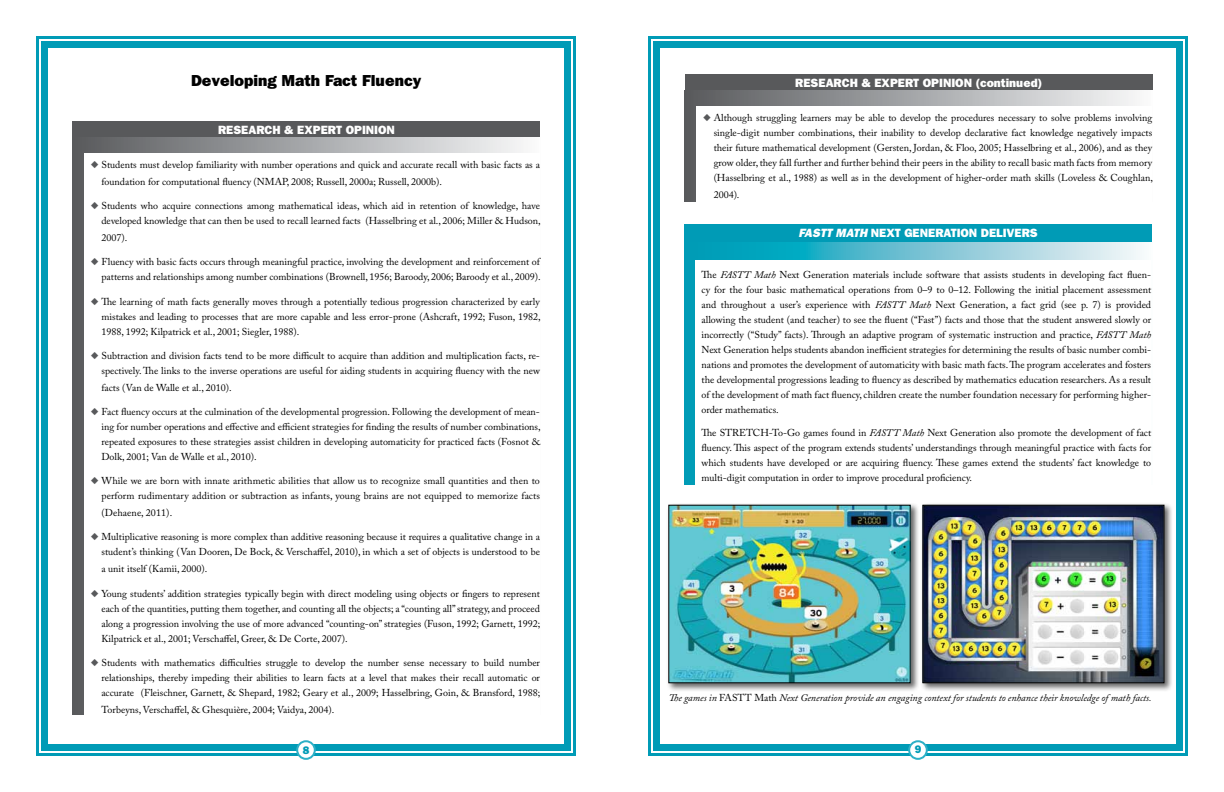
<style>
.page{position:relative;width:1224px;height:792px;background:#fff}
.page>*{position:absolute;margin:0;border:0;box-sizing:border-box;transform-origin:0 0}
.t1{font:800 16px "Franklin Gothic";color:#000}
.t2{font:800 12px "Franklin Gothic";color:#fff}
.t3{font:italic 800 12px "Franklin Gothic";color:#fff}
.t4{font:800 11px "Franklin Gothic";color:#009bb6}
.t5{font:10px/15px "Adobe Caslon Pro";color:#000;text-align:justify}
.t6{font:italic 10px "Adobe Caslon Pro";color:#000}
.s1{color:#58595b}
.s2{font-style:italic}
.s3{font-style:normal}
</style>
<div class="page">
<div style="left:72px;top:121px;width:468px;height:18px;background:#58595b"></div>
<div style="left:72px;top:138px;width:468px;height:577px;background:linear-gradient(to right,#57595c,#f8f9fa)"></div>
<div style="left:84px;top:154px;width:456px;height:561px;background:#fff"></div>
<div style="left:684px;top:224px;width:468px;height:19px;background:#009bb6"></div>
<svg style="left:684px;top:242px;width:468px;height:242px;background:#53bacd"></svg>
<div style="left:695px;top:260px;width:456px;height:249px;background:#fff"></div>
<div style="left:685px;top:74px;width:468px;height:18px;background:#58595b"></div>
<div style="left:685px;top:91px;width:468px;height:111px;background:linear-gradient(to right,#57595c,#f8f9fa)"></div>
<div style="left:697px;top:107px;width:455px;height:110px;background:#fff"></div>
<div style="left:666px;top:503px;width:254px;height:189px;background:#000;opacity:.6"></div>
<img style="left:670px;top:507px;width:239px;height:174px">
<div style="left:920px;top:503px;width:254px;height:189px;background:#000;opacity:.6"></div>
<img style="left:924px;top:507px;width:238px;height:174px">
<div style="left:922px;top:505px;width:242px;height:178px;border:1px solid #000"></div>
<div style="left:36px;top:36px;width:540px;height:720px;border:12px solid #009bb6"></div>
<div style="left:648px;top:36px;width:540px;height:720px;border:12px solid #009bb6"></div>
<div style="left:297px;top:741px;width:18px;height:18px;background:#fff;border-radius:50%"></div>
<div style="left:296px;top:740px;width:20px;height:20px;border:2px solid #2db0c7;border-radius:50%"></div>
<div style="left:909px;top:741px;width:18px;height:18px;background:#fff;border-radius:50%"></div>
<div style="left:908px;top:740px;width:20px;height:20px;border:2px solid #2db0c7;border-radius:50%"></div>
<h1 class="t1" style="left:191px;top:71px;width:232px">Developing Math Fact Fluency</h1>
<p class="t2" style="left:218px;top:123px;width:178px">RESEARCH &amp; EXPERT OPINION</p>
<p class="t5" style="left:101px;top:156px;width:440px;line-height:17px;text-indent:-11px"><span class="s1">◆</span> Students must develop familiarity with number operations and quick and accurate recall with basic facts as a foundation for computational fluency (NMAP, 2008; Russell, 2000a; Russell, 2000b).</p>
<p class="t5" style="left:91px;top:198px;width:451px;text-align:right"><span class="s1">◆</span> Students who acquire connections among mathematical ideas, which aid in retention of knowledge, have developed knowledge that can then be used to recall learned facts (Hasselbring et al., 2006; Miller &amp; Hudson,</p>
<p class="t5" style="left:101px;top:230px;width:26px">2007).</p>
<p class="t5" style="left:91px;top:255px;width:451px;text-align:right"><span class="s1">◆</span> Fluency with basic facts occurs through meaningful practice, involving the development and reinforcement of patterns and relationships among number combinations (Brownell, 1956; Baroody, 2006; Baroody et al., 2009).</p>
<p class="t5" style="left:101px;top:294px;width:441px;text-indent:-11px"><span class="s1">◆</span> The learning of math facts generally moves through a potentially tedious progression characterized by early mistakes and leading to processes that are more capable and less error-prone (Ashcraft, 1992; Fuson, 1982, 1988, 1992; Kilpatrick et al., 2001; Siegler, 1988).</p>
<p class="t5" style="left:91px;top:348px;width:451px;text-align:right"><span class="s1">◆</span> Subtraction and division facts tend to be more difficult to acquire than addition and multiplication facts, re&shy;spectively. The links to the inverse operations are useful for aiding students in acquiring fluency with the new</p>
<p class="t5" style="left:101px;top:380px;width:130px">facts (Van de Walle et al., 2010).</p>
<p class="t5" style="left:101px;top:404px;width:441px;text-indent:-11px"><span class="s1">◆</span> Fact fluency occurs at the culmination of the developmental progression. Following the development of mean&shy;ing for number operations and effective and efficient strategies for finding the results of number combinations, repeated exposures to these strategies assist children in developing automaticity for practiced facts (Fosnot &amp; Dolk, 2001; Van de Walle et al., 2010).</p>
<p class="t5" style="left:91px;top:473px;width:451px;text-align:right"><span class="s1">◆</span> While we are born with innate arithmetic abilities that allow us to recognize small quantities and then to perform rudimentary addition or subtraction as infants, young brains are not equipped to memorize facts</p>
<p class="t5" style="left:101px;top:505px;width:71px">(Dehaene, 2011).</p>
<p class="t5" style="left:91px;top:530px;width:451px;text-align:right"><span class="s1">◆</span> Multiplicative reasoning is more complex than additive reasoning because it requires a qualitative change in a student’s thinking (Van Dooren, De Bock, &amp; Verschaffel, 2010), in which a set of objects is understood to be</p>
<p class="t5" style="left:101px;top:562px;width:106px">a unit itself (Kamii, 2000).</p>
<p class="t5" style="left:101px;top:586px;width:440px;text-indent:-11px"><span class="s1">◆</span> Young students’ addition strategies typically begin with direct modeling using objects or fingers to represent each of the quantities, putting them together, and counting all the objects; a “counting all” strategy, and proceed along a progression involving the use of more advanced “counting-on” strategies (Fuson, 1992; Garnett, 1992; Kilpatrick et al., 2001; Verschaffel, Greer, &amp; De Corte, 2007).</p>
<p class="t5" style="left:101px;top:655px;width:440px;text-indent:-11px"><span class="s1">◆</span> Students with mathematics difficulties struggle to develop the number sense necessary to build number relationships, thereby impeding their abilities to learn facts at a level that makes their recall automatic or accurate (Fleischner, Garnett, &amp; Shepard, 1982; Geary et al., 2009; Hasselbring, Goin, &amp; Bransford, 1988;</p>
<p class="t5" style="left:101px;top:702px;width:233px">Torbeyns, Verschaffel, &amp; Ghesquière, 2004; Vaidya, 2004).</p>
<p class="t2" style="left:795px;top:75px;width:248px">RESEARCH &amp; EXPERT OPINION (continued)</p>
<p class="t5" style="left:714px;top:110px;width:441px;text-indent:-11px"><span class="s1">◆</span> Although struggling learners may be able to develop the procedures necessary to solve problems involving single-digit number combinations, their inability to develop declarative fact knowledge negatively impacts their future mathematical development (Gersten, Jordan, &amp; Floo, 2005; Hasselbring et al., 2006), and as they grow older, they fall further and further behind their peers in the ability to recall basic math facts from memory (Hasselbring et al., 1988) as well as in the development of higher-order math skills (Loveless &amp; Coughlan,</p>
<p class="t5" style="left:714px;top:187px;width:26px">2004).</p>
<p class="t3" style="left:799px;top:226px;width:8px">FASTT</p>
<p class="t3" style="left:836px;top:226px;width:9px">MATH</p>
<p class="t2" style="left:871px;top:226px;width:9px">next</p>
<p class="t2" style="left:904px;top:226px;width:9px">generation</p>
<p class="t2" style="left:981px;top:226px;width:58px">DELIVERS</p>
<p class="t5" style="left:701px;top:267px;width:451px">The <span class="s2">FASTT Math</span> Next Generation materials include software that assists students in developing fact fluen&shy;cy for the four basic mathematical operations from 0–9 to 0–12. Following the initial placement assessment and throughout a user’s experience with <span class="s2">FASTT Math</span> Next Generation, a fact grid (see p. 7) is provided allowing the student (and teacher) to see the fluent (“Fast”) facts and those that the student answered slowly or incorrectly (“Study” facts). Through an adaptive program of systematic instruction and practice, <span class="s2">FASTT Math </span>Next Generation helps students abandon inefficient strategies for determining the results of basic number combi&shy;nations and promotes the development of automaticity with basic math facts. The program accelerates and fosters the developmental progressions leading to fluency as described by mathematics education researchers. As a result of the development of math fact fluency, children create the number foundation necessary for performing higher&shy;order mathematics.</p>
<p class="t5" style="left:701px;top:425px;width:451px">The STRETCH-To-Go games found in <span class="s2">FASTT Math</span> Next Generation also promote the development of fact fluency. This aspect of the program extends students’ understandings through meaningful practice with facts for which students have developed or are acquiring fluency. These games extend the students’ fact knowledge to multi-digit computation in order to improve procedural proficiency.</p>
<p class="t6" style="left:669px;top:692px;width:484px">The games in <span class="s3">FASTT Math</span> Next Generation provide an engaging context for students to enhance their knowledge of math facts.</p>
<p class="t4" style="left:303px;top:744px;width:8px">8</p>
<p class="t4" style="left:915px;top:743px;width:8px">9</p>
</div>
